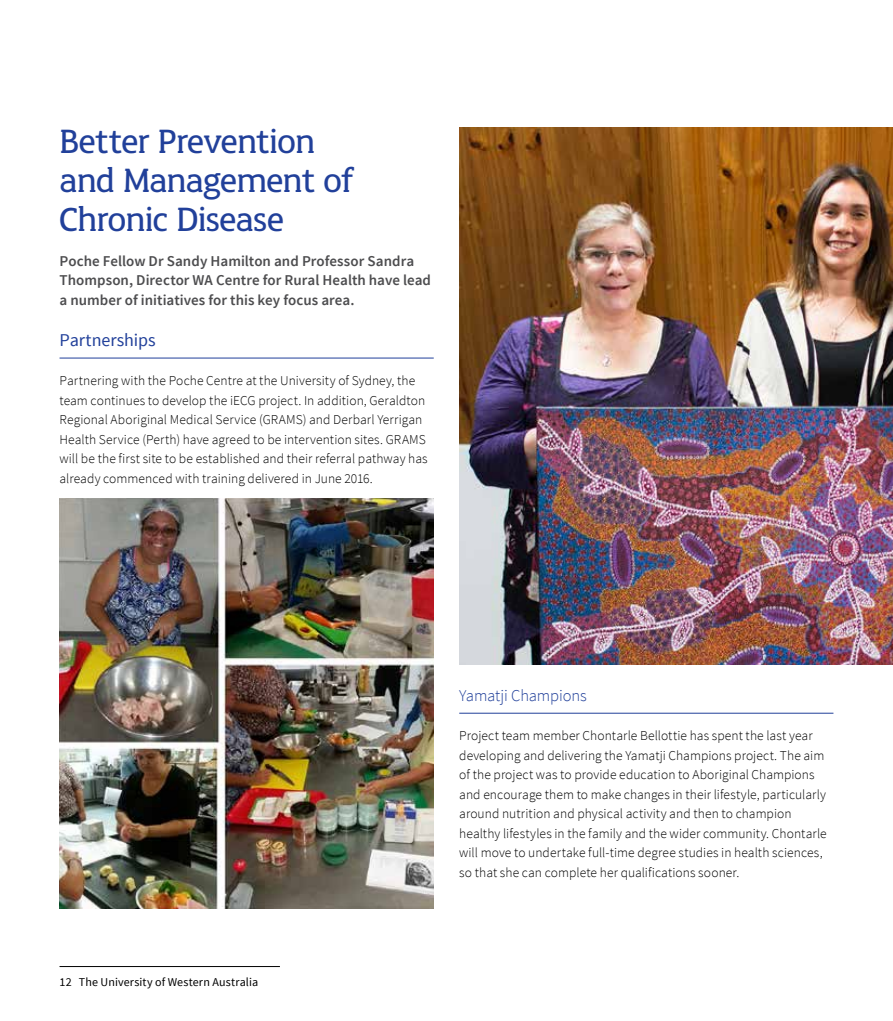
<style>
.page{position:relative;width:893px;height:1021px;background:#fff}
.page>*{position:absolute;margin:0;border:0;box-sizing:border-box;transform-origin:0 0}
.t1{font:36px/39px "UWA";letter-spacing:-.015em;color:#21409a}
.t2{font:18px "Source Sans Pro";letter-spacing:-.005em;color:#21409a}
.t3{font:300 16.5px "Source Sans Pro";letter-spacing:-.01em;color:#21409a}
.t4{font:600 15px/19.5px "Source Sans Pro";color:#4d4d4f}
.t5{font:300 13.5px/19.5px "Source Sans Pro";letter-spacing:.005em;color:#000}
.t6{font:12px "Source Sans Pro";letter-spacing:.015em;color:#000}
</style>
<div class="page">
<hr style="left:60px;top:358px;width:374px;height:1px;background:#21409a">
<hr style="left:459px;top:712px;width:374px;height:1px;background:#21409a">
<img style="left:459px;top:128px;width:434px;height:536px">
<img style="left:60px;top:498px;width:374px;height:410px">
<hr style="left:60px;top:966px;width:220px;height:1px;background:#000">
<h1 class="t1" style="left:60px;top:121px;width:297px">Better Prevention and Management of<br>Chronic Disease</h1>
<p class="t4" style="left:60px;top:251px;width:373px">Poche Fellow Dr Sandy Hamilton and Professor Sandra<br>Thompson, Director WA Centre for Rural Health have lead a number of initiatives for this key focus area.</p>
<h2 class="t2" style="left:60px;top:329px;width:98px">Partnerships</h2>
<p class="t5" style="left:60px;top:371px;width:370px">Partnering with the Poche Centre at the University of Sydney, the team continues to develop the iECG project. In addition, Geraldton Regional Aboriginal Medical Service (GRAMS) and Derbarl Yerrigan Health Service (Perth) have agreed to be intervention sites. GRAMS will be the first site to be established and their referral pathway has already commenced with training delivered in June 2016.</p>
<p class="t6" style="left:60px;top:974px;width:200px">12 The University of Western Australia</p>
<p class="t3" style="left:459px;top:685px;width:129px">Yamatji Champions</p>
<p class="t5" style="left:459px;top:726px;width:369px">Project team member Chontarle Bellottie has spent the last year developing and delivering the Yamatji Champions project. The aim of the project was to provide education to Aboriginal Champions and encourage them to make changes in their lifestyle, particularly around nutrition and physical activity and then to champion healthy lifestyles in the family and the wider community. Chontarle will move to undertake full-time degree studies in health sciences, so that she can complete her qualifications sooner.</p>
</div>
